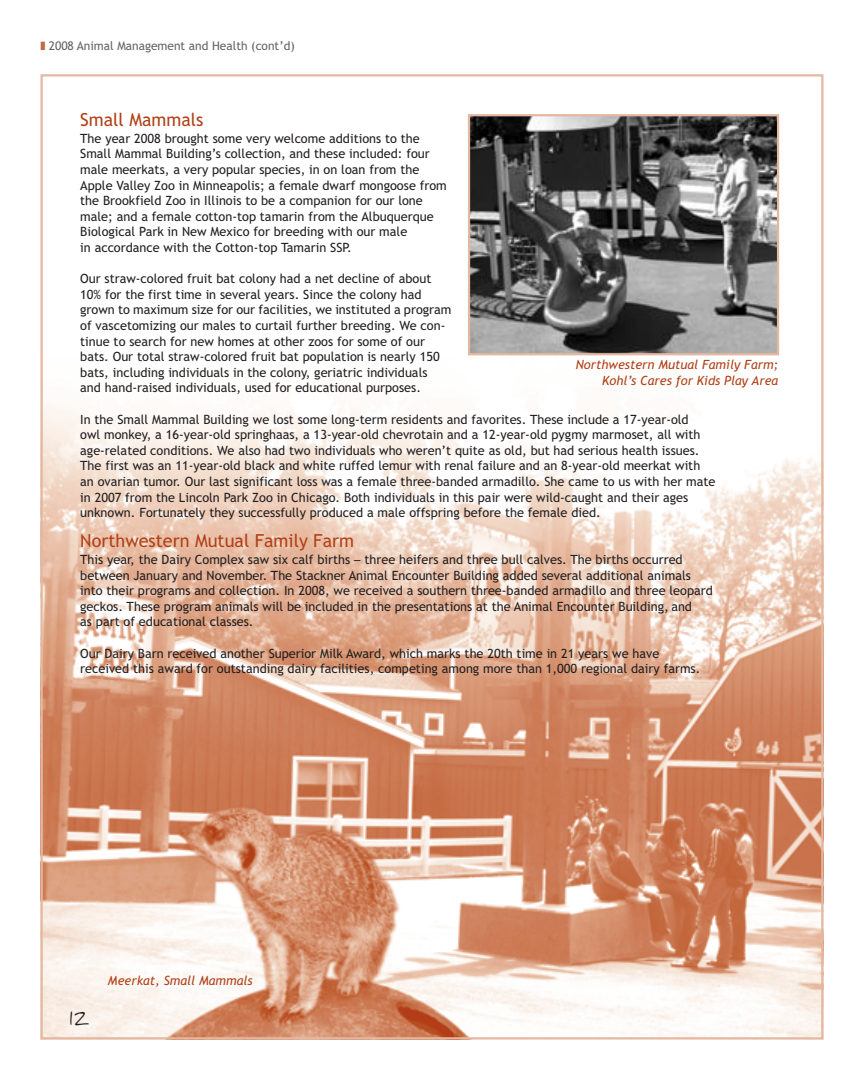
<style>
.page{position:relative;width:864px;height:1080px;background:#fff}
.page>*{position:absolute;margin:0;border:0;box-sizing:border-box;transform-origin:0 0}
.t1{font:18px "Trebuchet MS";color:#b24119}
.t2{font:18px "FG Rebecca Script";color:#231f20}
.t3{font:12.75px/15.6px "Trebuchet MS";color:#231f20}
.t4{font:italic 12.75px/15.6px "Trebuchet MS";color:#b24119;text-align:right}
.t5{font:12px "Trebuchet MS";color:#636466}
.s1{color:#c36941}
.s2{font-family:"Univers"}
</style>
<div class="page">
<img style="left:43px;top:184px;width:778px;height:853px">
<img style="left:471px;top:117px;width:305px;height:235px">
<div style="left:468px;top:114px;width:311px;height:241px;border:2px solid #e4b8a0"></div>
<p class="t5" style="left:40px;top:42px;width:256px"><span class="s1">❚</span> 2008 Animal Management and Health (cont’d)</p>
<h1 class="t1" style="left:80px;top:113px;width:125px">Small Mammals</h1>
<p class="t3" style="left:80px;top:132px;width:368px">The year 2008 brought some very welcome additions to the Small Mammal Building’s collection, and these included: four male meerkats, a very popular species, in on loan from the Apple Valley Zoo in Minneapolis; a female dwarf mongoose from the Brookfield Zoo in Illinois to be a companion for our lone male; and a female cotton-top tamarin from the Albuquerque Biological Park in New Mexico for breeding with our male<br>in accordance with the Cotton-top Tamarin SSP.</p>
<p class="t3" style="left:80px;top:272px;width:373px">Our straw-colored fruit bat colony had a net decline of about 10% for the first time in several years. Since the colony had grown to maximum size for our facilities, we instituted a program of vascetomizing our males to curtail further breeding. We con&shy;tinue to search for new homes at other zoos for some of our bats. Our total straw-colored fruit bat population is nearly 150 bats, including individuals in the colony, geriatric individuals and hand-raised individuals, used for educational purposes.</p>
<p class="t3" style="left:80px;top:412px;width:637px">In the Small Mammal Building we lost some long-term residents and favorites. These include a 17-year-old<br>owl monkey, a 16-year-old springhaas, a 13-year-old chevrotain and a 12-year-old pygmy marmoset, all with age-related conditions. We also had two individuals who weren’t quite as old, but had serious health issues.<br>The first was an 11-year-old black and white ruffed lemur with renal failure and an 8-year-old meerkat with an ovarian tumor. Our last significant loss was a female three-banded armadillo. She came to us with her mate in 2007 from the Lincoln Park Zoo in Chicago. Both individuals in this pair were wild-caught and their ages unknown. Fortunately they successfully produced a male offspring before the female died.</p>
<h1 class="t1" style="left:80px;top:534px;width:275px">Northwestern Mutual Family Farm</h1>
<p class="t3" style="left:80px;top:553px;width:634px">This year, the Dairy Complex saw six calf births <span class="s2">–</span> three heifers and three bull calves. The births occurred between January and November. The Stackner Animal Encounter Building added several additional animals into their programs and collection. In 2008, we received a southern three-banded armadillo and three leopard geckos. These program animals will be included in the presentations at the Animal Encounter Building, and<br>as part of educational classes.</p>
<p class="t3" style="left:80px;top:646px;width:622px">Our Dairy Barn received another Superior Milk Award, which marks the 20th time in 21 years we have received this award for outstanding dairy facilities, competing among more than 1,000 regional dairy farms.</p>
<p class="t4" style="left:576px;top:358px;width:204px">Northwestern Mutual Family Farm;<br>Kohl’s Cares for Kids Play Area</p>
<h1 class="t2" style="left:70px;top:1008px;width:21px">12</h1>
<p class="t4" style="left:108px;top:974px;width:146px">Meerkat, Small Mammals</p>
</div>
